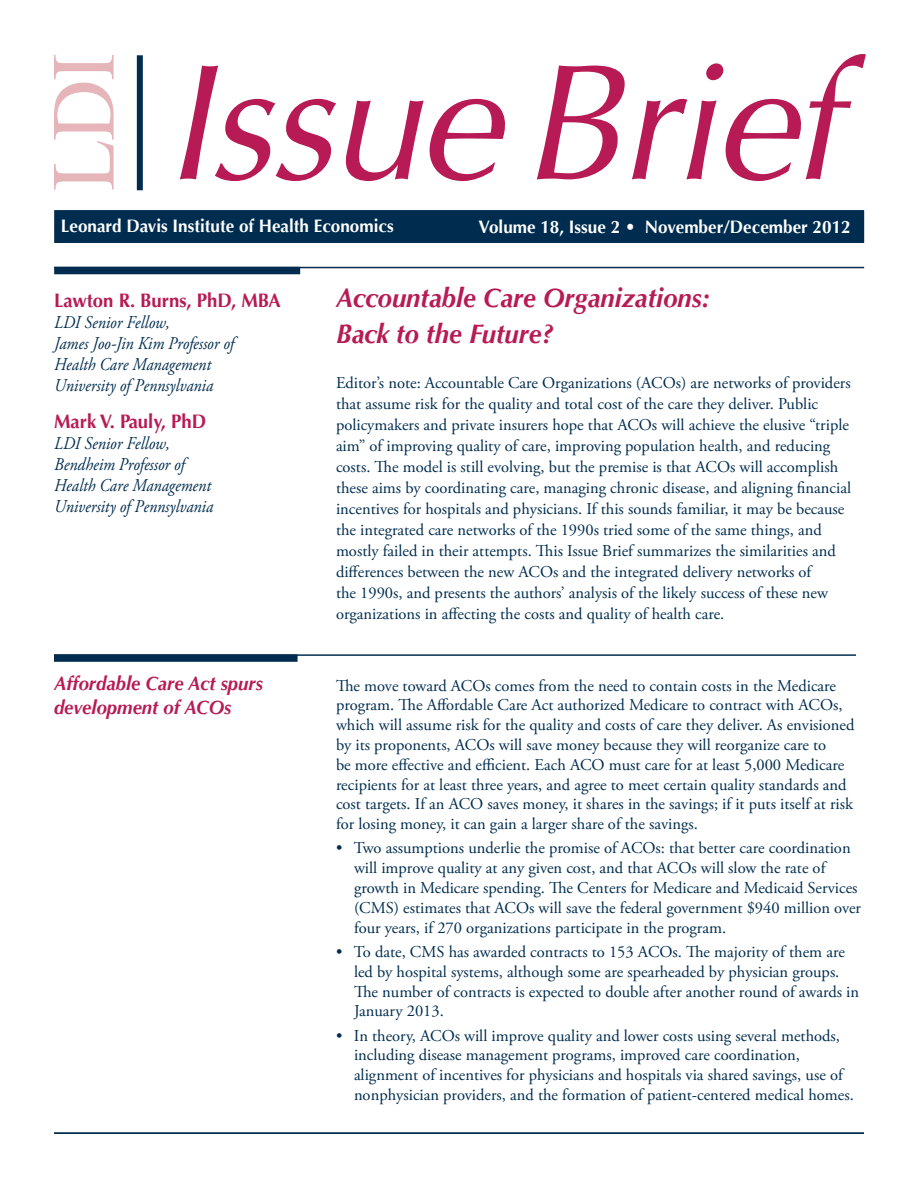
<style>
.page{position:relative;width:918px;height:1188px;background:#fff}
.page>*{position:absolute;margin:0;border:0;box-sizing:border-box;transform-origin:0 0}
.Headline{font:italic 700 27px/36px "Optima";color:#b71a54;scale:.95 1}
.Subhead_1{font:italic 700 19.5px/23.4px "Optima";color:#b71a54;scale:.95 1}
.Names_of_Contributor{font:700 19.5px "Optima";color:#b71a54;scale:.95 1}
.Names_of_Contributor-2{font:italic 18px/21px "Adobe Garamond Pro";color:#002d4f;scale:.9 1}
.t1{font:700 18px "Optima";color:#fff;scale:.95 1}
.Body_Text{font:16.5px/21px "Adobe Garamond Pro";color:#002d4f}
.Body_Text_With_Tabs{font:16.5px/19.8px "Adobe Garamond Pro";color:#002d4f}
</style>
<div class="page">
<svg style="left:180px;top:54px;width:686px;height:127px"></svg>
<svg style="left:54px;top:55px;width:60px;height:135px"></svg>
<div style="left:54px;top:210px;width:810px;height:33px;background:#002d4f;border:2px solid #002d4f"></div>
<hr style="left:54px;top:267px;width:810px;height:1px;background:#002d4f">
<div style="left:54px;top:267px;width:246px;height:7px;background:#002d4f"></div>
<div style="left:137px;top:55px;width:6px;height:135px;background:#002d4f"></div>
<hr style="left:54px;top:654px;width:802px;height:2px;background:#002d4f">
<div style="left:54px;top:654px;width:244px;height:8px;background:#002d4f"></div>
<hr style="left:54px;top:1132px;width:810px;height:2px;background:#002d4f">
<p class="t1" style="left:61px;top:216px;width:352px">Leonard Davis Institute of Health Economics</p>
<p class="t1" style="left:479px;top:216px;width:393px">Volume 18, Issue 2 • November/December 2012</p>
<p class="Names_of_Contributor" style="left:54px;top:289px;width:240px">Lawton R. Burns, PhD, MBA</p>
<p class="Names_of_Contributor-2" style="left:54px;top:312px;width:201px">LDI Senior Fellow,<br>James Joo-Jin Kim Professor of<br>Health Care Management<br>University of Pennsylvania</p>
<p class="Names_of_Contributor" style="left:54px;top:410px;width:162px">Mark V. Pauly, PhD</p>
<p class="Names_of_Contributor-2" style="left:54px;top:434px;width:178px">LDI Senior Fellow,<br>Bendheim Professor of<br>Health Care Management<br>University of Pennsylvania</p>
<p class="Subhead_1" style="left:54px;top:672px;width:221px">Affordable Care Act spurs development of ACOs</p>
<p class="Headline" style="left:336px;top:280px;width:396px">Accountable Care Organizations:<br>Back to the Future?</p>
<p class="Body_Text" style="left:336px;top:373px;width:517px">Editor’s note: Accountable Care Organizations (ACOs) are networks of providers that assume risk for the quality and total cost of the care they deliver. Public policymakers and private insurers hope that ACOs will achieve the elusive “triple aim” of improving quality of care, improving population health, and reducing costs. The model is still evolving, but the premise is that ACOs will accomplish these aims by coordinating care, managing chronic disease, and aligning financial incentives for hospitals and physicians. If this sounds familiar, it may be because the integrated care networks of the 1990s tried some of the same things, and mostly failed in their attempts. This Issue Brief summarizes the similarities and differences between the new ACOs and the integrated delivery networks of<br>the 1990s, and presents the authors’ analysis of the likely success of these new organizations in affecting the costs and quality of health care.</p>
<p class="Body_Text" style="left:336px;top:676px;width:520px;line-height:19.8px">The move toward ACOs comes from the need to contain costs in the Medicare program. The Affordable Care Act authorized Medicare to contract with ACOs, which will assume risk for the quality and costs of care they deliver. As envisioned by its proponents, ACOs will save money because they will reorganize care to<br>be more effective and efficient. Each ACO must care for at least 5,000 Medicare recipients for at least three years, and agree to meet certain quality standards and cost targets. If an ACO saves money, it shares in the savings; if it puts itself at risk for losing money, it can gain a larger share of the savings.</p>
<p class="Body_Text_With_Tabs" style="left:354px;top:839px;width:509px;text-indent:-18px">• Two assumptions underlie the promise of ACOs: that better care coordination will improve quality at any given cost, and that ACOs will slow the rate of growth in Medicare spending. The Centers for Medicare and Medicaid Services (CMS) estimates that ACOs will save the federal government $940 million over four years, if 270 organizations participate in the program.</p>
<p class="Body_Text_With_Tabs" style="left:354px;top:942px;width:507px;text-indent:-18px">• To date, CMS has awarded contracts to 153 ACOs. The majority of them are led by hospital systems, although some are spearheaded by physician groups.<br>The number of contracts is expected to double after another round of awards in January 2013.</p>
<p class="Body_Text_With_Tabs" style="left:354px;top:1026px;width:501px;text-indent:-18px">• In theory, ACOs will improve quality and lower costs using several methods, including disease management programs, improved care coordination, alignment of incentives for physicians and hospitals via shared savings, use of nonphysician providers, and the formation of patient-centered medical homes.</p>
</div>
